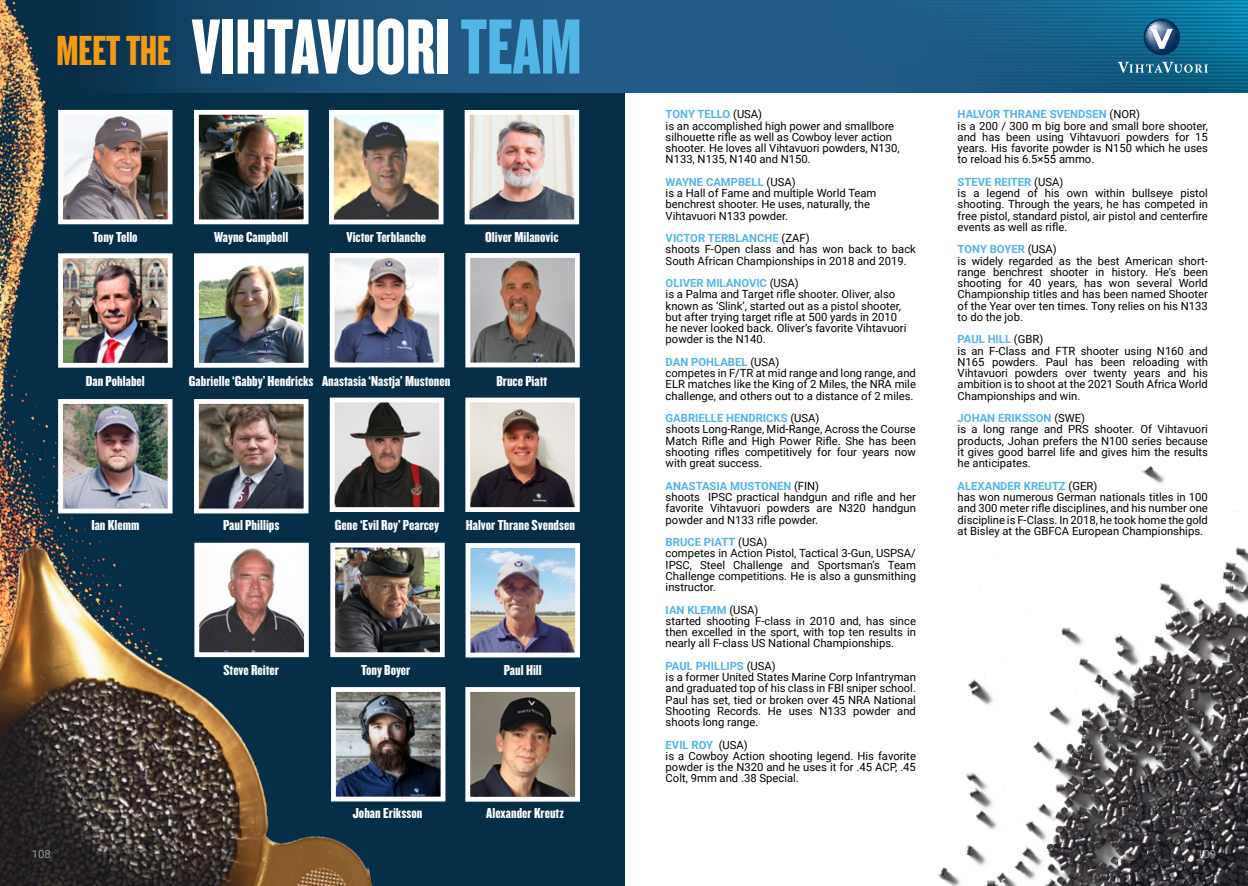
<style>
.page{position:relative;width:1248px;height:886px;background:#fff}
.page>*{position:absolute;margin:0;border:0;box-sizing:border-box;transform-origin:0 0}
.t1{font:81.25px "Knockout HTF68 Full Featherwt";color:#fff}
.t2{font:15px "Knockout HTF68 Full Featherwt";color:#fff;scale:1.2 1}
.t3{font:11.25px/11.2px "Roboto";color:#000}
.t4{font:11.25px "Roboto";color:#93969b}
.s1{font-size:43.75px;color:#f39a17}
.s2{color:#54b5e7}
.s3{font-weight:700;color:#54b5e7}
</style>
<div class="page">
<div style="left:0;top:0;width:624px;height:886px;background:#062e47"></div>
<img style="left:827px;top:432px;width:420px;height:454px">
<img style="left:0;top:92px;width:186px;height:409px">
<svg style="left:0;top:0;width:411px;height:92px"></svg>
<img style="left:411px;top:0;width:836px;height:92px">
<img style="left:64px;top:259px;width:102px;height:103px">
<div style="left:58px;top:253px;width:114px;height:115px;border:5px solid #fff"></div>
<img style="left:200px;top:259px;width:102px;height:103px">
<div style="left:194px;top:253px;width:114px;height:115px;border:5px solid #fff"></div>
<img style="left:64px;top:405px;width:102px;height:96px">
<div style="left:58px;top:399px;width:114px;height:114px;border:5px solid #fff"></div>
<img style="left:372px;top:693px;width:67px;height:102px">
<div style="left:331px;top:687px;width:114px;height:114px;border:5px solid #fff"></div>
<img style="left:372px;top:549px;width:67px;height:102px">
<div style="left:330px;top:543px;width:115px;height:114px;border:5px solid #fff"></div>
<img style="left:64px;top:116px;width:102px;height:102px">
<div style="left:58px;top:110px;width:114px;height:114px;border:5px solid #fff"></div>
<img style="left:200px;top:116px;width:102px;height:102px">
<div style="left:194px;top:110px;width:114px;height:114px;border:5px solid #fff"></div>
<img style="left:471px;top:549px;width:103px;height:102px">
<div style="left:465px;top:543px;width:115px;height:114px;border:5px solid #fff"></div>
<img style="left:200px;top:405px;width:102px;height:96px">
<div style="left:194px;top:399px;width:114px;height:114px;border:5px solid #fff"></div>
<img style="left:470px;top:116px;width:103px;height:102px">
<div style="left:464px;top:110px;width:115px;height:114px;border:5px solid #fff"></div>
<img style="left:335px;top:116px;width:102px;height:102px">
<div style="left:329px;top:110px;width:114px;height:114px;border:5px solid #fff"></div>
<img style="left:336px;top:259px;width:102px;height:102px">
<div style="left:330px;top:253px;width:114px;height:114px;border:5px solid #fff"></div>
<img style="left:471px;top:259px;width:102px;height:102px">
<div style="left:465px;top:253px;width:114px;height:114px;border:5px solid #fff"></div>
<img style="left:336px;top:404px;width:102px;height:102px">
<div style="left:330px;top:398px;width:114px;height:114px;border:5px solid #fff"></div>
<img style="left:471px;top:404px;width:102px;height:102px">
<div style="left:465px;top:398px;width:114px;height:114px;border:5px solid #fff"></div>
<img style="left:471px;top:693px;width:103px;height:103px">
<div style="left:465px;top:687px;width:115px;height:115px;border:5px solid #fff"></div>
<img style="left:0;top:501px;width:372px;height:385px">
<svg style="left:1117px;top:62px;width:90px;height:11px"></svg>
<svg style="left:1143px;top:19px;width:36px;height:36px"></svg>
<svg style="left:1144px;top:20px;width:34px;height:34px"></svg>
<h1 class="t1" style="left:56px;top:5px;width:526px"><span class="s1">MEET THE</span> VIHTAVUORI <span class="s2">TEAM</span></h1>
<h2 class="t2" style="left:93px;top:229px;width:39px">Tony Tello</h2>
<h2 class="t2" style="left:214px;top:229px;width:63px">Wayne Campbell</h2>
<h2 class="t2" style="left:346px;top:230px;width:68px">Victor Terblanche</h2>
<h2 class="t2" style="left:485px;top:230px;width:63px">Oliver Milanovic</h2>
<h2 class="t2" style="left:86px;top:373px;width:51px">Dan Pohlabel</h2>
<h2 class="t2" style="left:189px;top:373px;width:105px">Gabrielle ‘Gabby’ Hendricks</h2>
<h2 class="t2" style="left:322px;top:373px;width:108px">Anastasia ‘Nastja’ Mustonen</h2>
<h2 class="t2" style="left:496px;top:373px;width:44px">Bruce Piatt</h2>
<h2 class="t2" style="left:91px;top:517px;width:41px">Ian Klemm</h2>
<h2 class="t2" style="left:223px;top:517px;width:48px">Paul Phillips</h2>
<h2 class="t2" style="left:335px;top:517px;width:88px">Gene ‘Evil Roy’ Pearcey</h2>
<h2 class="t2" style="left:466px;top:517px;width:92px">Halvor Thrane Svendsen</h2>
<h2 class="t2" style="left:223px;top:662px;width:48px">Steve Reiter</h2>
<h2 class="t2" style="left:361px;top:662px;width:43px">Tony Boyer</h2>
<h2 class="t2" style="left:503px;top:662px;width:33px">Paul Hill</h2>
<h2 class="t2" style="left:353px;top:806px;width:59px">Johan Eriksson</h2>
<h2 class="t2" style="left:486px;top:806px;width:66px">Alexander Kreutz</h2>
<p class="t3" style="left:665px;top:108px;width:235px"><span class="s3">TONY TELLO</span> (USA)<br>is an accomplished high power and smallbore silhouette rifle as well as Cowboy lever action shooter. He loves all Vihtavuori powders, N130, N133, N135, N140 and N150.</p>
<p class="t3" style="left:665px;top:176px;width:212px"><span class="s3">WAYNE CAMPBELL</span> (USA)<br>is a Hall of Fame and multiple World Team benchrest shooter. He uses, naturally, the<br>Vihtavuori N133 powder.</p>
<p class="t3" style="left:665px;top:232px;width:252px"><span class="s3">VICTOR TERBLANCHE</span> (ZAF)<br>shoots F-Open class and has won back to back<br>South African Championships in 2018 and 2019.</p>
<p class="t3" style="left:665px;top:277px;width:242px"><span class="s3">OLIVER MILANOVIC</span> (USA)<br>is a Palma and Target rifle shooter. Oliver, also known as ‘Slink’, started out as a pistol shooter, but after trying target rifle at 500 yards in 2010 he never looked back. Oliver’s favorite Vihtavuori powder is the N140.</p>
<p class="t3" style="left:665px;top:356px;width:252px"><span class="s3">DAN POHLABEL</span> (USA)<br>competes in F/TR at mid range and long range, and ELR matches like the King of 2 Miles, the NRA mile challenge, and others out to a distance of 2 miles.</p>
<p class="t3" style="left:665px;top:412px;width:252px"><span class="s3">GABRIELLE HENDRICKS</span> (USA)<br>shoots Long-Range, Mid-Range, Across the Course Match Rifle and High Power Rifle. She has been shooting rifles competitively for four years now with great success.</p>
<p class="t3" style="left:665px;top:480px;width:252px"><span class="s3">ANASTASIA MUSTONEN</span> (FIN)<br>shoots IPSC practical handgun and rifle and her favorite Vihtavuori powders are N320 handgun powder and N133 rifle powder.</p>
<p class="t3" style="left:665px;top:536px;width:252px"><span class="s3">BRUCE PIATT</span> (USA)<br>competes in Action Pistol, Tactical 3-Gun, USPSA/ IPSC, Steel Challenge and Sportsman’s Team Challenge competitions. He is also a gunsmithing instructor.</p>
<p class="t3" style="left:665px;top:603px;width:252px"><span class="s3">IAN KLEMM</span> (USA)<br>started shooting F-class in 2010 and, has since then excelled in the sport, with top ten results in nearly all F-class US National Championships.</p>
<p class="t3" style="left:665px;top:660px;width:252px"><span class="s3">PAUL PHILLIPS</span> (USA)<br>is a former United States Marine Corp Infantryman and graduated top of his class in FBI sniper school.<br>Paul has set, tied or broken over 45 NRA National Shooting Records. He uses N133 powder and shoots long range.</p>
<p class="t3" style="left:665px;top:738px;width:252px"><span class="s3">EVIL ROY</span> (USA)<br>is a Cowboy Action shooting legend. His favorite powder is the N320 and he uses it for .45 ACP, .45<br>Colt, 9mm and .38 Special.</p>
<p class="t3" style="left:957px;top:108px;width:252px"><span class="s3">HALVOR THRANE SVENDSEN</span> (NOR)<br>is a 200 / 300 m big bore and small bore shooter, and has been using Vihtavuori powders for 15 years. His favorite powder is N150 which he uses to reload his 6.5×55 ammo.</p>
<p class="t3" style="left:957px;top:176px;width:252px"><span class="s3">STEVE REITER</span> (USA)<br>is a legend of his own within bullseye pistol shooting. Through the years, he has competed in free pistol, standard pistol, air pistol and centerfire events as well as rifle.</p>
<p class="t3" style="left:957px;top:243px;width:252px"><span class="s3">TONY BOYER</span> (USA)<br>is widely regarded as the best American short&shy;range benchrest shooter in history. He’s been shooting for 40 years, has won several World Championship titles and has been named Shooter of the Year over ten times. Tony relies on his N133 to do the job.</p>
<p class="t3" style="left:957px;top:333px;width:252px"><span class="s3">PAUL HILL</span> (GBR)<br>is an F-Class and FTR shooter using N160 and N165 powders. Paul has been reloading with Vihtavuori powders over twenty years and his ambition is to shoot at the 2021 South Africa World Championships and win.</p>
<p class="t3" style="left:957px;top:412px;width:252px"><span class="s3">JOHAN ERIKSSON</span> (SWE)<br>is a long range and PRS shooter. Of Vihtavuori products, Johan prefers the N100 series because it gives good barrel life and gives him the results he anticipates.</p>
<p class="t3" style="left:957px;top:480px;width:252px"><span class="s3">ALEXANDER KREUTZ</span> (GER)<br>has won numerous German nationals titles in 100 and 300 meter rifle disciplines, and his number one discipline is F-Class. In 2018, he took home the gold at Bisley at the GBFCA European Championships.</p>
<p class="t4" style="left:32px;top:846px;width:20px">108</p>
<p class="t4" style="left:1196px;top:846px;width:20px">109</p>
</div>
